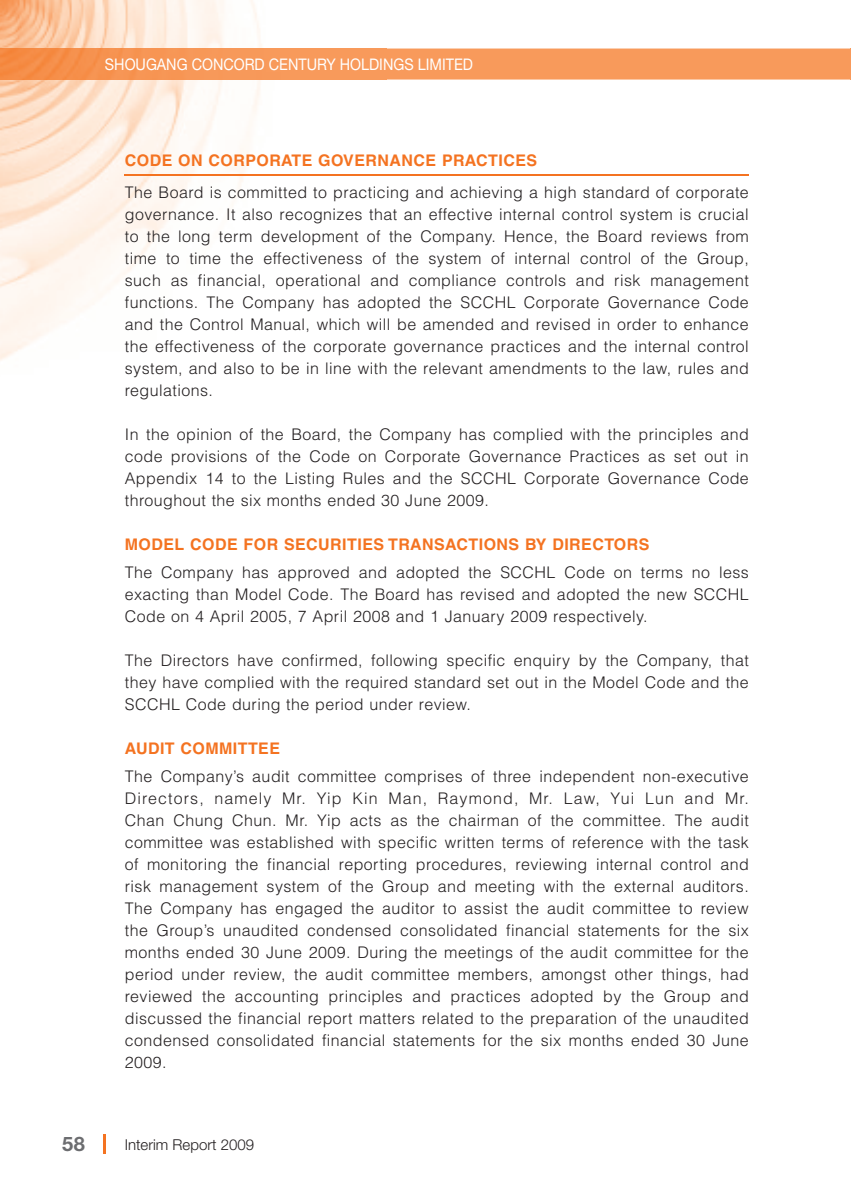
<style>
.page{position:relative;width:851px;height:1191px;background:#fff}
.page>*{position:absolute;margin:0;border:0;box-sizing:border-box;transform-origin:0 0}
.t1{font:700 20px "Helvetica Neue LT Std";color:#6c6d70}
.t2{font:300 16px/22px "Helvetica LT Std";letter-spacing:.03em;color:#231f20;text-align:justify}
.t3{font:700 16px "Helvetica LT Std";letter-spacing:.03em;color:#f47321}
.t4{font:16px "Helvetica Neue LT Std";color:#fff;scale:.9 1}
.t5{font:300 15px "Helvetica Neue LT Std";color:#231f20}
</style>
<div class="page">
<img style="left:0;top:0;width:387px;height:361px">
<div style="left:387px;top:49px;width:463px;height:31px;background:#f89a5b"></div>
<img style="left:0;top:49px;width:387px;height:31px">
<hr style="left:103px;top:1134px;width:2px;height:20px;background:#f47321">
<hr style="left:125px;top:175px;width:623px;height:1px;background:#f47321">
<p class="t4" style="left:105px;top:55px;width:410px">SHOUGANG CONCORD CENTURY HOLDINGS LIMITED</p>
<p class="t3" style="left:125px;top:155px;width:414px">CODE ON CORPORATE GOVERNANCE PRACTICES</p>
<p class="t2" style="left:125px;top:183px;width:625px">The Board is committed to practicing and achieving a high standard of corporate governance. It also recognizes that an effective internal control system is crucial to the long term development of the Company. Hence, the Board reviews from time to time the effectiveness of the system of internal control of the Group, such as financial, operational and compliance controls and risk management functions. The Company has adopted the SCCHL Corporate Governance Code and the Control Manual, which will be amended and revised in order to enhance the effectiveness of the corporate governance practices and the internal control system, and also to be in line with the relevant amendments to the law, rules and regulations.</p>
<p class="t2" style="left:125px;top:425px;width:625px">In the opinion of the Board, the Company has complied with the principles and code provisions of the Code on Corporate Governance Practices as set out in Appendix 14 to the Listing Rules and the SCCHL Corporate Governance Code throughout the six months ended 30 June 2009.</p>
<p class="t3" style="left:125px;top:538px;width:526px">MODEL CODE FOR SECURITIES TRANSACTIONS BY DIRECTORS</p>
<p class="t2" style="left:125px;top:563px;width:625px">The Company has approved and adopted the SCCHL Code on terms no less exacting than Model Code. The Board has revised and adopted the new SCCHL Code on 4 April 2005, 7 April 2008 and 1 January 2009 respectively.</p>
<p class="t2" style="left:125px;top:651px;width:625px">The Directors have confirmed, following specific enquiry by the Company, that they have complied with the required standard set out in the Model Code and the SCCHL Code during the period under review.</p>
<p class="t3" style="left:125px;top:742px;width:157px">AUDIT COMMITTEE</p>
<p class="t2" style="left:125px;top:767px;width:625px">The Company’s audit committee comprises of three independent non-executive Directors, namely Mr. Yip Kin Man, Raymond, Mr. Law, Yui Lun and Mr.<br>Chan Chung Chun. Mr. Yip acts as the chairman of the committee. The audit committee was established with specific written terms of reference with the task of monitoring the financial reporting procedures, reviewing internal control and risk management system of the Group and meeting with the external auditors.<br>The Company has engaged the auditor to assist the audit committee to review the Group’s unaudited condensed consolidated financial statements for the six months ended 30 June 2009. During the meetings of the audit committee for the period under review, the audit committee members, amongst other things, had reviewed the accounting principles and practices adopted by the Group and discussed the financial report matters related to the preparation of the unaudited condensed consolidated financial statements for the six months ended 30 June 2009.</p>
<p class="t1" style="left:62px;top:1132px;width:24px">58</p>
<p class="t5" style="left:125px;top:1135px;width:131px">Interim Report 2009</p>
</div>
